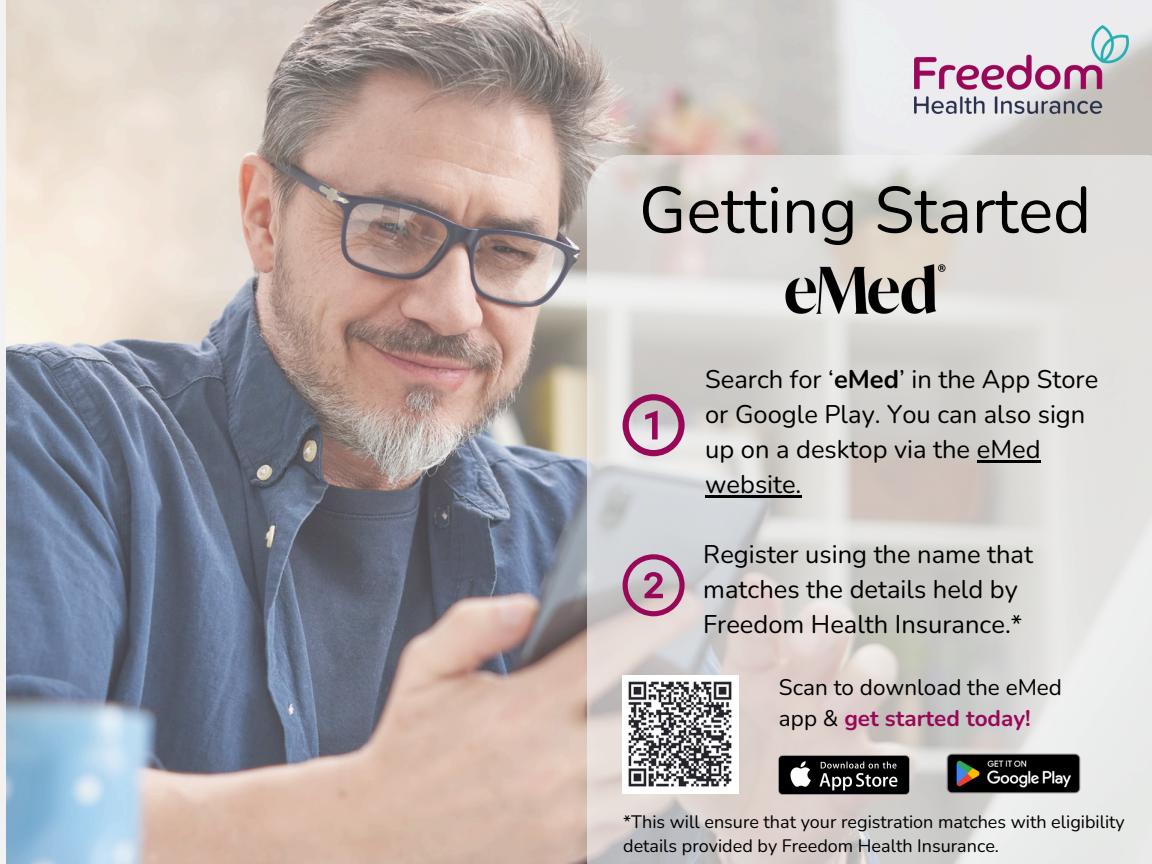
<style>
.page{position:relative;width:1152px;height:864px;background:#fff}
.page>*{position:absolute;margin:0;border:0;box-sizing:border-box;transform-origin:0 0}
.t1{font:65.4px "Nunito";color:#000}
.t2{font:25.5px/34.8px "Nunito";color:#000}
.t3{font:22.5px/31.5px "Nunito";color:#000}
.t4{font:18px/24.8px "Nunito";color:#000}
.s1{font-weight:700}
.s2{font-weight:700;color:#990858}
</style>
<div class="page">
<img style="left:7px;top:0;width:1145px;height:864px">
<svg style="left:587px;top:155px;width:565px;height:709px;background:#dbd8d6"></svg>
<svg style="left:623px;top:394px;width:61px;height:62px;background:#c493ad"></svg>
<svg style="left:623px;top:554px;width:61px;height:62px;background:#bf8fa9"></svg>
<img style="left:779px;top:755px;width:130px;height:40px">
<img style="left:943px;top:752px;width:145px;height:42px">
<img style="left:623px;top:676px;width:115px;height:118px">
<hr style="left:977px;top:460px;width:64px;height:2px;background:#000">
<hr style="left:705px;top:495px;width:96px;height:2px;background:#000">
<img style="left:783px;top:263px;width:164px;height:59px">
<img style="left:914px;top:25px;width:215px;height:89px">
<p class="t1" style="left:639px;top:167px;width:454px">Getting Started</p>
<p class="t2" style="left:705px;top:362px;width:395px">Search for ‘<span class="s1">eMed</span>’ in the App Store or Google Play. You can also sign up on a desktop via the eMed website.</p>
<h2 class="t2" style="left:703px;top:537px;width:331px">Register using the name that matches the details held by<br>Freedom Health Insurance.*</h2>
<p class="t3" style="left:779px;top:672px;width:285px">Scan to download the eMed app &amp; <span class="s2">get started today!</span></p>
<h2 class="t4" style="left:623px;top:809px;width:503px">*This will ensure that your registration matches with eligibility details provided by Freedom Health Insurance.</h2>
</div>
